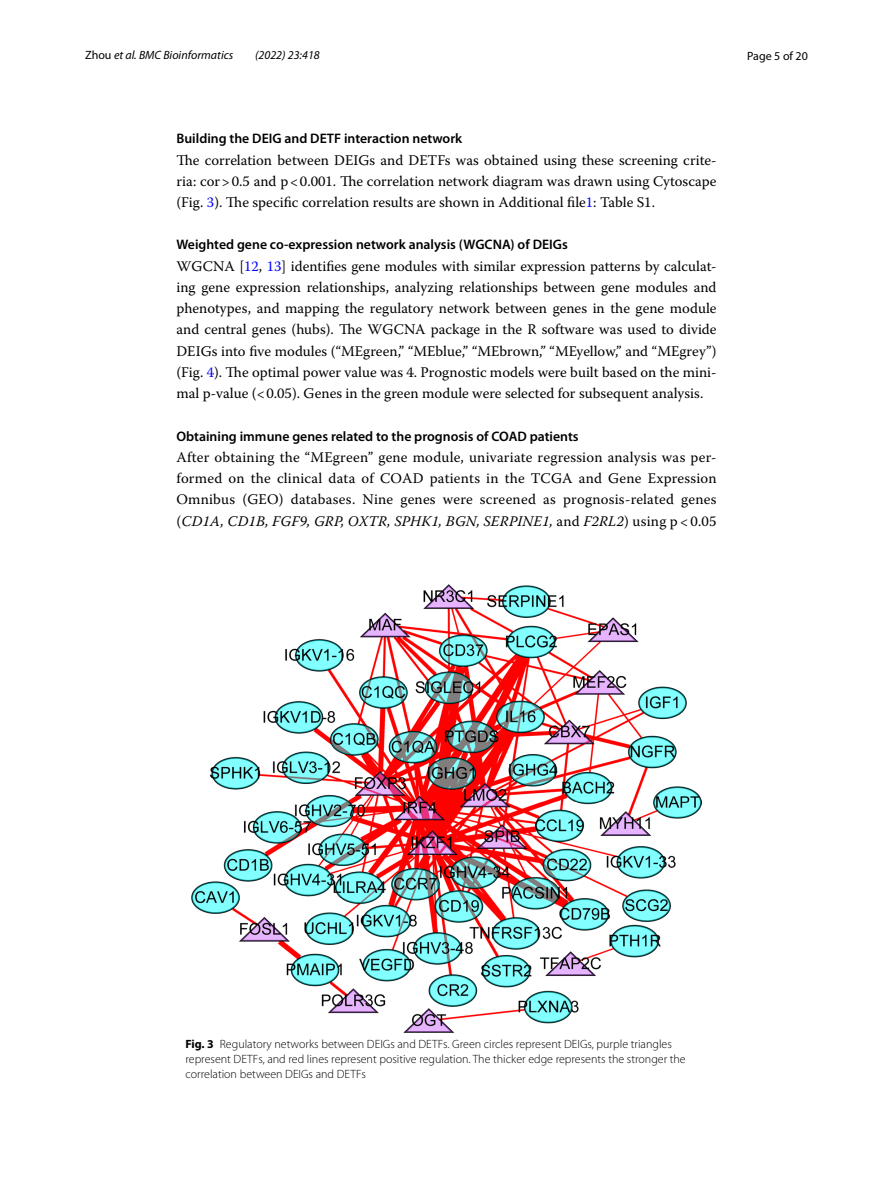
<style>
.page{position:relative;width:893px;height:1187px;background:#fff}
.page>*{position:absolute;margin:0;border:0;box-sizing:border-box;transform-origin:0 0}
.t1{font:14.7px/21.3px "Warnock Pro";color:#000;text-align:justify}
.t2{font:600 13.8px "Myriad Pro";color:#000}
.t3{font:300 12px/15px "Myriad Pro";color:#000}
.t4{font:italic 12px "Myriad Pro";color:#000}
.t5{font:12px "Myriad Pro";color:#000}
.s1{font-style:normal}
.s2{color:#00f}
.s3{font-style:italic}
.s4{font-weight:700}
</style>
<div class="page">
<img style="left:191px;top:584px;width:511px;height:448px">
<p class="t4" style="left:85px;top:48px;width:150px"><span class="s1">Zhou</span> et al. BMC Bioinformatics</p>
<p class="t4" style="left:255px;top:48px;width:66px">(2022) 23:418</p>
<p class="t5" style="left:747px;top:48px;width:62px">Page 5 of 20</p>
<p class="t2" style="left:176px;top:130px;width:287px">Building the DEIG and DETF interaction network</p>
<p class="t1" style="left:176px;top:149px;width:542px">The correlation between DEIGs and DETFs was obtained using these screening crite&shy;ria: cor&gt;0.5 and p&lt;0.001. The correlation network diagram was drawn using Cytoscape (Fig. <span class="s2">3</span>). The specific correlation results are shown in Additional file<span class="s2">1</span>: Table S1.</p>
<p class="t2" style="left:176px;top:236px;width:393px">Weighted gene co‑expression network analysis (WGCNA) of DEIGs</p>
<p class="t1" style="left:176px;top:255px;width:542px">WGCNA [<span class="s2">12</span>, <span class="s2">13</span>] identifies gene modules with similar expression patterns by calculat&shy;ing gene expression relationships, analyzing relationships between gene modules and phenotypes, and mapping the regulatory network between genes in the gene module and central genes (hubs). The WGCNA package in the R software was used to divide DEIGs into five modules (“MEgreen,” “MEblue,” “MEbrown,” “MEyellow,” and “MEgrey”) (Fig. <span class="s2">4</span>). The optimal power value was 4. Prognostic models were built based on the mini&shy;mal p-value (&lt;0.05). Genes in the green module were selected for subsequent analysis.</p>
<p class="t2" style="left:176px;top:427px;width:404px">Obtaining immune genes related to the prognosis of COAD patients</p>
<p class="t1" style="left:176px;top:446px;width:542px">After obtaining the “MEgreen” gene module, univariate regression analysis was per&shy;formed on the clinical data of COAD patients in the TCGA and Gene Expression Omnibus (GEO) databases. Nine genes were screened as prognosis-related genes (<span class="s3">CD1A, CD1B, FGF9, GRP, OXTR, SPHK1, BGN, SERPINE1,</span> and <span class="s3">F2RL2</span>) using p &lt; 0.05</p>
<p class="t3" style="left:185px;top:1036px;width:502px"><span class="s4">Fig. 3</span> Regulatory networks between DEIGs and DETFs. Green circles represent DEIGs, purple triangles represent DETFs, and red lines represent positive regulation. The thicker edge represents the stronger the correlation between DEIGs and DETFs</p>
</div>
